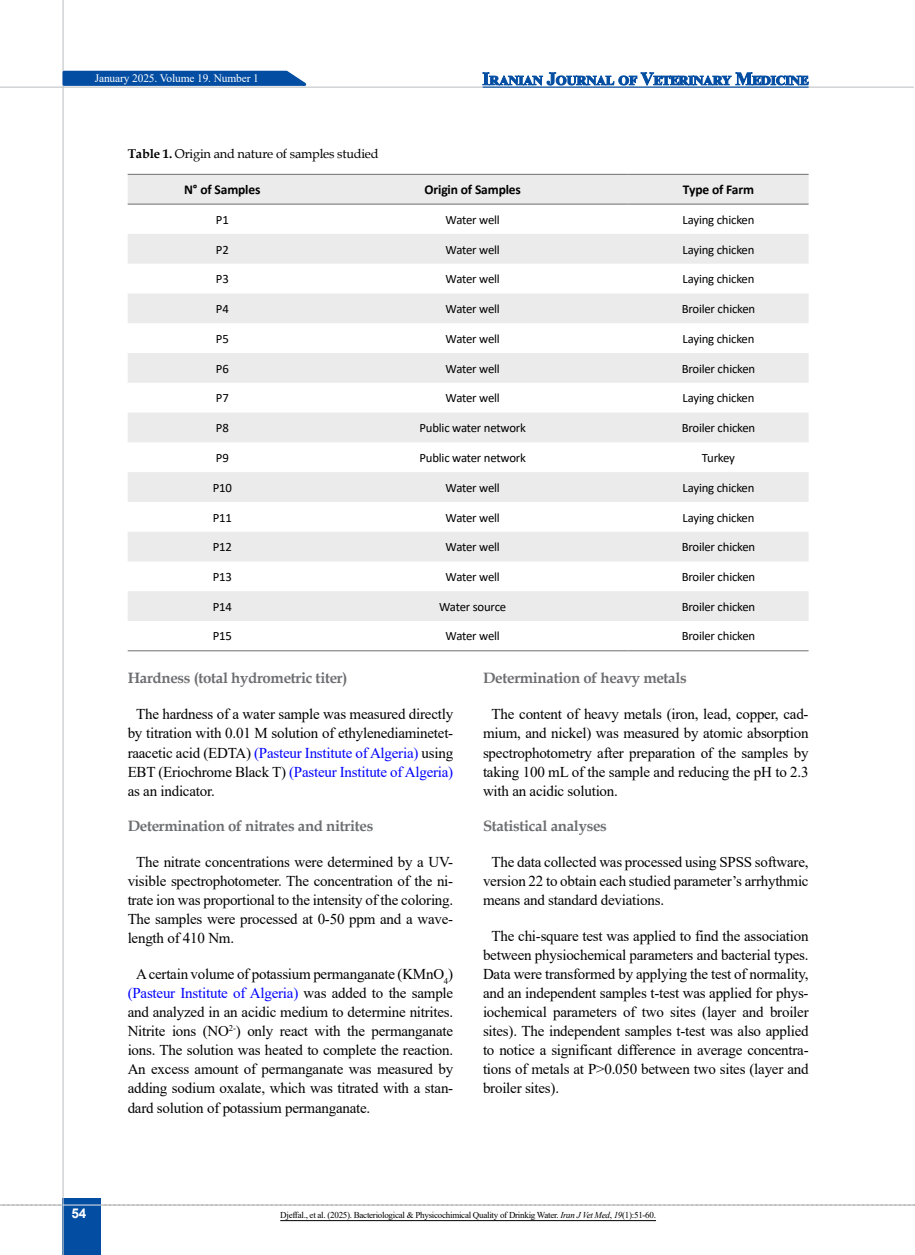
<style>
.page{position:relative;width:915px;height:1255px;background:#fff}
.page>*{position:absolute;margin:0;border:0;box-sizing:border-box;transform-origin:0 0}
.t1{font:15px/19px "Times New Roman";letter-spacing:-.015em;color:#000;text-align:justify}
.t2{font:700 15px "Book Antiqua";letter-spacing:-.02em;color:#6d6e71}
.t3{font:700 13.5px "Calibri";letter-spacing:-.01em;color:#000}
.t4{font:700 13.5px "Arial";color:#fff}
.t5{font:12.75px "Calibri";letter-spacing:-.015em;color:#000}
.t6{font:12.75px "Book Antiqua";letter-spacing:-.015em;color:#000}
.t7{font:11.4px "Times New Roman";letter-spacing:-.01em;color:#fff}
.t8{font:9px "Times New Roman";letter-spacing:-.03em;color:#000}
.s1{font-weight:700}
.s2{color:#00f}
.s3{font-style:italic}
</style>
<div class="page">
<svg style="left:0;top:1204px;width:915px;height:1px"></svg>
<div style="left:63px;top:1198px;width:38px;height:56px;background:#034da2"></div>
<hr style="left:62px;top:0;width:2px;height:1254px;background:#c2c4c6">
<hr style="left:63px;top:1204px;width:38px;height:1px;background:#ebebec">
<svg style="left:61px;top:69px;width:253px;height:18px;background:#3771b4"></svg>
<hr style="left:0;top:87px;width:913px;height:1px;background:#c2c4c6">
<svg style="left:482px;top:72px;width:326px;height:14px"></svg>
<hr style="left:482px;top:87px;width:326px;height:1px;background:#034da2">
<svg style="left:128px;top:175px;width:680px;height:446px;fill:#ebebec"></svg>
<hr style="left:128px;top:174px;width:189px;height:1px;background:#6d6e71">
<hr style="left:317px;top:174px;width:311px;height:1px;background:#6d6e71">
<hr style="left:628px;top:174px;width:180px;height:1px;background:#6d6e71">
<hr style="left:128px;top:204px;width:189px;height:1px;background:#6d6e71">
<hr style="left:317px;top:204px;width:311px;height:1px;background:#6d6e71">
<hr style="left:628px;top:204px;width:180px;height:1px;background:#6d6e71">
<hr style="left:128px;top:650px;width:189px;height:1px;background:#6d6e71">
<hr style="left:317px;top:650px;width:311px;height:1px;background:#6d6e71">
<hr style="left:628px;top:650px;width:180px;height:1px;background:#6d6e71">
<hr style="left:280px;top:1220px;width:375px;height:1px;background:#000">
<p class="t7" style="left:95px;top:70px;width:166px">January 2025. Volume 19. Number 1</p>
<p class="t6" style="left:128px;top:145px;width:252px"><span class="s1">Table 1.</span> Origin and nature of samples studied</p>
<p class="t3" style="left:184px;top:180px;width:78px">N° of Samples</p>
<p class="t3" style="left:424px;top:180px;width:98px">Origin of Samples</p>
<p class="t3" style="left:682px;top:180px;width:73px">Type of Farm</p>
<p class="t5" style="left:216px;top:211px;width:14px">P1</p>
<p class="t5" style="left:445px;top:211px;width:56px">Water well</p>
<p class="t5" style="left:682px;top:211px;width:73px">Laying chicken</p>
<p class="t5" style="left:216px;top:240px;width:14px">P2</p>
<p class="t5" style="left:445px;top:240px;width:56px">Water well</p>
<p class="t5" style="left:682px;top:240px;width:73px">Laying chicken</p>
<p class="t5" style="left:216px;top:270px;width:14px">P3</p>
<p class="t5" style="left:445px;top:270px;width:56px">Water well</p>
<p class="t5" style="left:682px;top:270px;width:73px">Laying chicken</p>
<p class="t5" style="left:216px;top:300px;width:14px">P4</p>
<p class="t5" style="left:445px;top:300px;width:56px">Water well</p>
<p class="t5" style="left:681px;top:300px;width:75px">Broiler chicken</p>
<p class="t5" style="left:216px;top:330px;width:14px">P5</p>
<p class="t5" style="left:445px;top:330px;width:56px">Water well</p>
<p class="t5" style="left:682px;top:330px;width:73px">Laying chicken</p>
<p class="t5" style="left:216px;top:359px;width:14px">P6</p>
<p class="t5" style="left:445px;top:359px;width:56px">Water well</p>
<p class="t5" style="left:681px;top:359px;width:75px">Broiler chicken</p>
<p class="t5" style="left:216px;top:389px;width:14px">P7</p>
<p class="t5" style="left:445px;top:389px;width:56px">Water well</p>
<p class="t5" style="left:682px;top:389px;width:73px">Laying chicken</p>
<p class="t5" style="left:216px;top:419px;width:14px">P8</p>
<p class="t5" style="left:419px;top:419px;width:108px">Public water network</p>
<p class="t5" style="left:681px;top:419px;width:75px">Broiler chicken</p>
<p class="t5" style="left:216px;top:449px;width:14px">P9</p>
<p class="t5" style="left:419px;top:449px;width:108px">Public water network</p>
<p class="t5" style="left:701px;top:449px;width:35px">Turkey</p>
<p class="t5" style="left:213px;top:478px;width:21px">P10</p>
<p class="t5" style="left:445px;top:478px;width:56px">Water well</p>
<p class="t5" style="left:682px;top:478px;width:73px">Laying chicken</p>
<p class="t5" style="left:213px;top:508px;width:21px">P11</p>
<p class="t5" style="left:445px;top:508px;width:56px">Water well</p>
<p class="t5" style="left:682px;top:508px;width:73px">Laying chicken</p>
<p class="t5" style="left:213px;top:538px;width:21px">P12</p>
<p class="t5" style="left:445px;top:538px;width:56px">Water well</p>
<p class="t5" style="left:681px;top:538px;width:75px">Broiler chicken</p>
<p class="t5" style="left:213px;top:568px;width:21px">P13</p>
<p class="t5" style="left:445px;top:568px;width:56px">Water well</p>
<p class="t5" style="left:681px;top:568px;width:75px">Broiler chicken</p>
<p class="t5" style="left:213px;top:597px;width:21px">P14</p>
<p class="t5" style="left:439px;top:597px;width:68px">Water source</p>
<p class="t5" style="left:681px;top:597px;width:75px">Broiler chicken</p>
<p class="t5" style="left:213px;top:627px;width:21px">P15</p>
<p class="t5" style="left:445px;top:627px;width:56px">Water well</p>
<p class="t5" style="left:681px;top:627px;width:75px">Broiler chicken</p>
<p class="t2" style="left:128px;top:668px;width:221px">Hardness (total hydrometric titer)</p>
<p class="t1" style="left:128px;top:704px;width:327px;text-indent:9px">The hardness of a water sample was measured directly by titration with 0.01 M solution of ethylenediaminetet&shy;raacetic acid (EDTA) <span class="s2">(Pasteur Institute of Algeria)</span> using EBT (Eriochrome Black T) <span class="s2">(Pasteur Institute of Algeria) </span>as an indicator.</p>
<p class="t2" style="left:128px;top:815px;width:247px">Determination of nitrates and nitrites</p>
<p class="t1" style="left:128px;top:851px;width:327px;text-indent:9px">The nitrate concentrations were determined by a UV&shy;visible spectrophotometer. The concentration of the ni&shy;trate ion was proportional to the intensity of the coloring.<br>The samples were processed at 0-50 ppm and a wave&shy;length of 410 Nm.</p>
<p class="t1" style="left:128px;top:964px;width:327px;text-indent:9px">A certain volume of potassium permanganate (KMnO<sub>4</sub>) <span class="s2">(Pasteur Institute of Algeria)</span> was added to the sample and analyzed in an acidic medium to determine nitrites.<br>Nitrite ions (NO<sup>2-</sup>) only react with the permanganate ions. The solution was heated to complete the reaction.<br>An excess amount of permanganate was measured by adding sodium oxalate, which was titrated with a stan&shy;dard solution of potassium permanganate.</p>
<p class="t2" style="left:483px;top:668px;width:205px">Determination of heavy metals</p>
<p class="t1" style="left:483px;top:704px;width:327px;text-indent:9px">The content of heavy metals (iron, lead, copper, cad&shy;mium, and nickel) was measured by atomic absorption spectrophotometry after preparation of the samples by taking 100 mL of the sample and reducing the pH to 2.3 with an acidic solution.</p>
<p class="t2" style="left:483px;top:815px;width:125px">Statistical analyses</p>
<p class="t1" style="left:483px;top:851px;width:327px;text-indent:9px">The data collected was processed using SPSS software, version 22 to obtain each studied parameter’s arrhythmic means and standard deviations.</p>
<p class="t1" style="left:483px;top:925px;width:327px;text-indent:9px">The chi-square test was applied to find the association between physiochemical parameters and bacterial types.<br>Data were transformed by applying the test of normality, and an independent samples t-test was applied for phys&shy;iochemical parameters of two sites (layer and broiler sites). The independent samples t-test was also applied to notice a significant difference in average concentra&shy;tions of metals at P&gt;0.050 between two sites (layer and broiler sites).</p>
<p class="t4" style="left:71px;top:1203px;width:17px">54</p>
<p class="t8" style="left:280px;top:1208px;width:377px">Djeffal., et al. (2025). Bacteriological &amp; Physicochimical Quality of Drinkig Water. <span class="s3">Iran J Vet Med</span>, <span class="s3">19</span>(1):51-60.</p>
</div>
